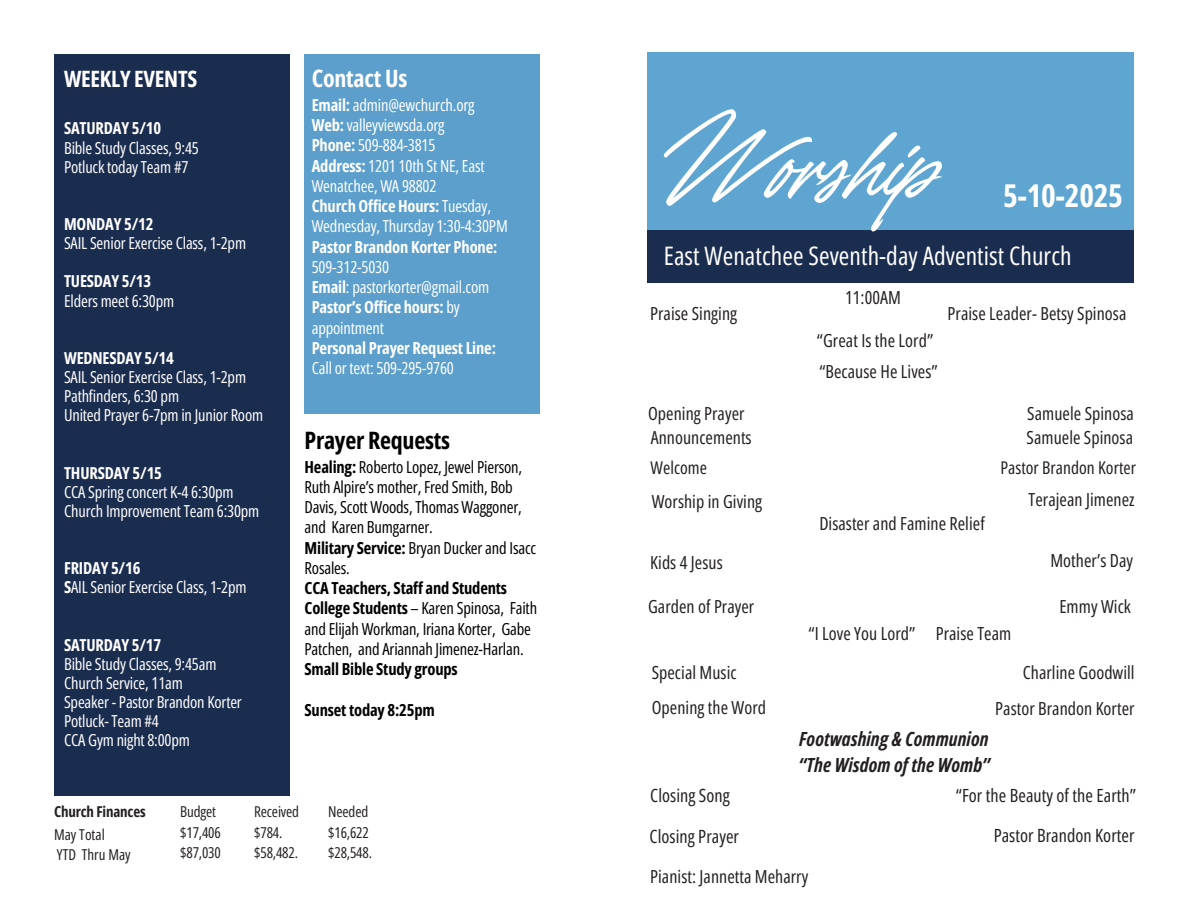
<style>
.page{position:relative;width:1188px;height:918px;background:#fff}
.page>*{position:absolute;margin:0;border:0;box-sizing:border-box;transform-origin:0 0}
.t1{font:82.2px "TY Script";letter-spacing:-.01em;color:#fff}
.t2{font:700 31.5px "Open Sans Condensed";letter-spacing:-.01em;color:#fff}
.t3{font:25.5px "Open Sans Condensed";letter-spacing:.005em;color:#fff}
.t4{font:700 24px "Open Sans Condensed";letter-spacing:-.01em;color:#000}
.t5{font:700 24px "Open Sans Condensed";letter-spacing:-.01em;color:#fff}
.t6{font:700 22.5px "Open Sans Condensed";letter-spacing:-.01em;color:#fff}
.t7{font:italic 700 19.5px "Open Sans Condensed";letter-spacing:.005em;color:#231f20}
.t8{font:18.15px "Open Sans Condensed";letter-spacing:.005em;color:#231f20}
.t9{font:18px "Open Sans Condensed";letter-spacing:.005em;color:#231f20}
.t10{font:17.55px "Open Sans Condensed";letter-spacing:.005em;color:#231f20}
.t11{font:16.5px/20.2px "Open Sans Condensed";letter-spacing:-.01em;color:#fff}
.t12{font:16.5px/20.2px "Open Sans Condensed";letter-spacing:-.01em;color:#000}
.t13{font:700 16.5px "Open Sans Condensed";letter-spacing:-.01em;color:#fff}
.t14{font:700 16.5px "Open Sans Condensed";letter-spacing:-.01em;color:#000}
.t15{font:15px/20.2px "Open Sans Condensed";letter-spacing:-.01em;color:#231f20}
.t16{font:700 15px "Open Sans Condensed";letter-spacing:-.01em;color:#231f20}
.s1{font-weight:700}
</style>
<div class="page">
<div style="left:54px;top:54px;width:235px;height:741px;background:#1b2d4f"></div>
<div style="left:305px;top:54px;width:235px;height:359px;background:#5c9fcc"></div>
<div style="left:648px;top:52px;width:486px;height:178px;background:#5ea5d1"></div>
<div style="left:648px;top:230px;width:486px;height:52px;background:#1b2d4f"></div>
<p class="t6" style="left:64px;top:63px;width:135px">WEEKLY EVENTS</p>
<p class="t13" style="left:64px;top:117px;width:99px">SATURDAY 5/10</p>
<p class="t11" style="left:64px;top:137px;width:136px">Bible Study Classes, 9:45</p>
<p class="t11" style="left:64px;top:156px;width:126px">Potluck today Team #7</p>
<p class="t13" style="left:64px;top:212px;width:91px">MONDAY 5/12</p>
<p class="t11" style="left:64px;top:233px;width:184px">SAIL Senior Exercise Class, 1-2pm</p>
<p class="t13" style="left:64px;top:270px;width:89px">TUESDAY 5/13</p>
<p class="t11" style="left:64px;top:290px;width:112px">Elders meet 6:30pm</p>
<p class="t13" style="left:64px;top:346px;width:111px">WEDNESDAY 5/14</p>
<p class="t11" style="left:64px;top:367px;width:184px">SAIL Senior Exercise Class, 1-2pm</p>
<p class="t11" style="left:64px;top:386px;width:117px">Pathfinders, 6:30 pm</p>
<p class="t11" style="left:64px;top:405px;width:201px">United Prayer 6-7pm in Junior Room</p>
<p class="t13" style="left:64px;top:461px;width:99px">THURSDAY 5/15</p>
<p class="t11" style="left:64px;top:481px;width:171px">CCA Spring concert K-4 6:30pm</p>
<p class="t11" style="left:64px;top:500px;width:197px">Church Improvement Team 6:30pm</p>
<p class="t13" style="left:64px;top:557px;width:78px">FRIDAY 5/16</p>
<p class="t11" style="left:64px;top:577px;width:184px"><span class="s1">S</span>AIL Senior Exercise Class, 1-2pm</p>
<p class="t13" style="left:64px;top:633px;width:99px">SATURDAY 5/17</p>
<p class="t11" style="left:64px;top:653px;width:154px">Bible Study Classes, 9:45am</p>
<p class="t11" style="left:64px;top:673px;width:120px">Church Service, 11am</p>
<p class="t11" style="left:64px;top:692px;width:179px">Speaker - Pastor Brandon Korter</p>
<p class="t11" style="left:64px;top:711px;width:96px">Potluck- Team #4</p>
<p class="t11" style="left:64px;top:730px;width:127px">CCA Gym night 8:00pm</p>
<p class="t5" style="left:312px;top:62px;width:97px">Contact Us</p>
<p class="t11" style="left:312px;top:94px;width:164px"><span class="s1">Email:</span> admin@ewchurch.org</p>
<p class="t11" style="left:312px;top:115px;width:134px"><span class="s1">Web:</span> valleyviewsda.org</p>
<p class="t11" style="left:312px;top:135px;width:125px"><span class="s1">Phone:</span> 509-884-3815</p>
<p class="t11" style="left:312px;top:155px;width:174px"><span class="s1">Address:</span> 1201 10th St NE, East<br>Wenatchee, WA 98802</p>
<p class="t11" style="left:312px;top:196px;width:198px"><span class="s1">Church Office Hours:</span> Tuesday,<br>Wednesday, Thursday 1:30-4:30PM<br><span class="s1">Pastor Brandon Korter Phone:<br></span>509-312-5030</p>
<p class="t11" style="left:312px;top:277px;width:179px"><span class="s1">Email</span>: pastorkorter@gmail.com<br><span class="s1">Pastor’s Office hours:</span> by appointment</p>
<p class="t13" style="left:312px;top:336px;width:186px">Personal Prayer Request Line:</p>
<p class="t11" style="left:312px;top:358px;width:144px">Call or text: 509-295-9760</p>
<p class="t4" style="left:305px;top:423px;width:147px">Prayer Requests</p>
<p class="t12" style="left:305px;top:456px;width:219px"><span class="s1">Healing:</span> Roberto Lopez, Jewel Pierson, Ruth Alpire’s mother, Fred Smith, Bob Davis, Scott Woods, Thomas Waggoner, and Karen Bumgarner.</p>
<h6 class="t12" style="left:305px;top:537px;width:233px"><span class="s1">Military Service:</span> Bryan Ducker and Isacc<br>Rosales.</h6>
<h6 class="t12" style="left:305px;top:578px;width:234px"><span class="s1">CCA Teachers, Staff and Students College Students</span> – Karen Spinosa, Faith and Elijah Workman, Iriana Korter, Gabe Patchen, and Ariannah Jimenez-Harlan.</h6>
<p class="t14" style="left:305px;top:657px;width:155px">Small Bible Study groups</p>
<p class="t14" style="left:305px;top:698px;width:132px">Sunset today 8:25pm</p>
<p class="t16" style="left:54px;top:801px;width:93px">Church Finances</p>
<p class="t15" style="left:54px;top:824px;width:52px">May Total</p>
<p class="t15" style="left:57px;top:844px;width:75px">YTD Thru May</p>
<p class="t15" style="left:180px;top:801px;width:42px">Budget $17,406 $87,030</p>
<p class="t15" style="left:254px;top:801px;width:46px">Received $784.</p>
<p class="t15" style="left:254px;top:842px;width:45px">$58,482.</p>
<p class="t15" style="left:328px;top:801px;width:41px">Needed</p>
<p class="t15" style="left:328px;top:822px;width:42px">$16,622</p>
<p class="t15" style="left:328px;top:842px;width:45px">$28,548.</p>
<h4 class="t1" style="left:664px;top:117px;width:276px">Worship</h4>
<p class="t2" style="left:1003px;top:173px;width:121px">5-10-2025</p>
<p class="t3" style="left:664px;top:238px;width:409px">East Wenatchee Seventh-day Adventist Church</p>
<p class="t9" style="left:845px;top:285px;width:57px">11:00AM</p>
<h5 class="t9" style="left:650px;top:301px;width:88px">Praise Singing</h5>
<h5 class="t9" style="left:948px;top:301px;width:180px">Praise Leader- Betsy Spinosa</h5>
<h1 class="t9" style="left:817px;top:328px;width:118px">“Great Is the Lord”</h1>
<h3 class="t9" style="left:819px;top:359px;width:120px">“Because He Lives”</h3>
<p class="t9" style="left:648px;top:400px;width:98px">Opening Prayer</p>
<p class="t9" style="left:1027px;top:400px;width:108px">Samuele Spinosa</p>
<p class="t9" style="left:651px;top:425px;width:102px">Announcements</p>
<p class="t9" style="left:1027px;top:425px;width:108px">Samuele Spinosa</p>
<p class="t10" style="left:651px;top:455px;width:58px">Welcome</p>
<p class="t10" style="left:1000px;top:455px;width:137px">Pastor Brandon Korter</p>
<p class="t9" style="left:652px;top:489px;width:112px">Worship in Giving</p>
<p class="t9" style="left:1029px;top:487px;width:108px">Terajean Jimenez</p>
<h2 class="t9" style="left:819px;top:511px;width:167px">Disaster and Famine Relief</h2>
<p class="t9" style="left:650px;top:549px;width:74px">Kids 4 Jesus</p>
<p class="t9" style="left:1050px;top:547px;width:84px">Mother’s Day</p>
<p class="t9" style="left:648px;top:594px;width:108px">Garden of Prayer</p>
<p class="t9" style="left:1059px;top:594px;width:73px">Emmy Wick</p>
<p class="t9" style="left:808px;top:620px;width:204px">“I Love You Lord” Praise Team</p>
<p class="t9" style="left:652px;top:659px;width:86px">Special Music</p>
<p class="t9" style="left:1023px;top:659px;width:113px">Charline Goodwill</p>
<p class="t9" style="left:652px;top:695px;width:116px">Opening the Word</p>
<p class="t9" style="left:995px;top:696px;width:141px">Pastor Brandon Korter</p>
<p class="t7" style="left:799px;top:725px;width:191px">Footwashing &amp; Communion</p>
<p class="t7" style="left:798px;top:751px;width:193px">“The Wisdom of the Womb”</p>
<p class="t8" style="left:650px;top:783px;width:81px">Closing Song</p>
<p class="t8" style="left:956px;top:783px;width:182px">“For the Beauty of the Earth”</p>
<p class="t8" style="left:650px;top:823px;width:91px">Closing Prayer</p>
<p class="t8" style="left:994px;top:823px;width:142px">Pastor Brandon Korter</p>
<p class="t9" style="left:650px;top:863px;width:160px">Pianist: Jannetta Meharry</p>
</div>
